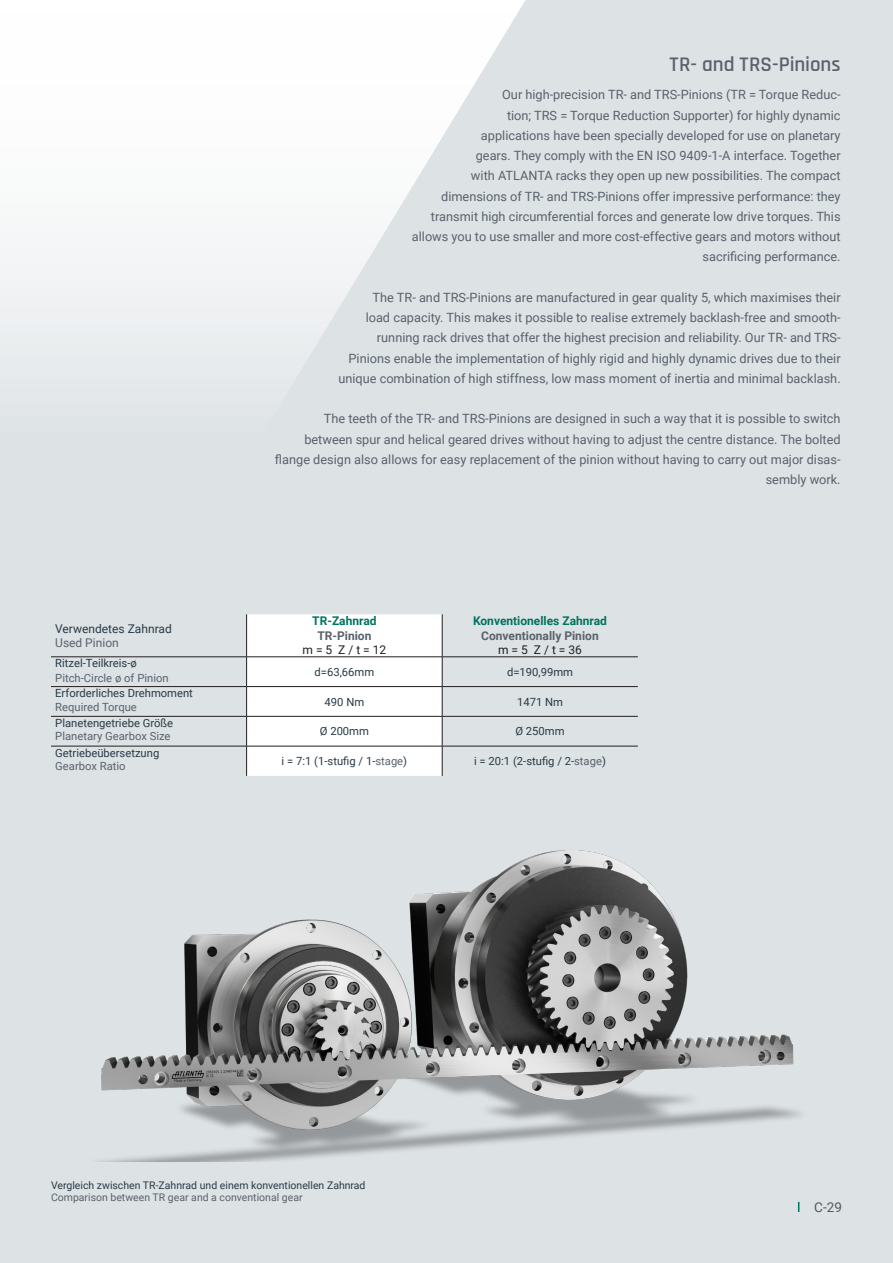
<style>
.page{position:relative;width:893px;height:1263px;background:#dde2e5}
.page>*{position:absolute;margin:0;border:0;box-sizing:border-box;transform-origin:0 0}
.t1{font:600 21px "Rajdhani";color:#59626c}
.t2{font:13.5px "Roboto";color:#57585a}
.t3{font:12.75px/20.2px "Roboto";color:#59626c;text-align:right}
.t4{font:700 12px "Roboto";color:#00735f}
.t5{font:700 12px "Roboto";color:#59626c}
.t6{font:12px "Roboto";color:#283b46}
.t7{font:12px "Roboto";color:#231f20}
.t8{font:12px "Roboto";color:#59626c}
.t9{font:11.25px "Roboto";color:#283b46}
.t10{font:11.25px "Roboto";color:#59626c}
.t11{font:10.5px "Roboto";color:#283b46}
.t12{font:10.5px "Roboto";color:#59626c}
.s1{color:#59626c}
</style>
<div class="page">
<svg style="left:0;top:0;width:525px;height:370px;fill:#f7f8f9"></svg>
<hr style="left:51px;top:656px;width:196px;height:1px;background:#231f20">
<hr style="left:442px;top:656px;width:196px;height:1px;background:#231f20">
<hr style="left:51px;top:686px;width:196px;height:1px;background:#231f20">
<hr style="left:442px;top:686px;width:196px;height:1px;background:#231f20">
<div style="left:246px;top:614px;width:197px;height:162px;background:#fff"></div>
<hr style="left:51px;top:716px;width:196px;height:1px;background:#231f20">
<hr style="left:247px;top:716px;width:195px;height:1px;background:#231f20">
<hr style="left:246px;top:716px;width:1px;height:30px;background:#231f20">
<hr style="left:442px;top:716px;width:196px;height:1px;background:#231f20">
<hr style="left:442px;top:716px;width:1px;height:30px;background:#231f20">
<hr style="left:51px;top:746px;width:196px;height:1px;background:#231f20">
<hr style="left:247px;top:746px;width:195px;height:1px;background:#231f20">
<hr style="left:246px;top:746px;width:1px;height:30px;background:#231f20">
<hr style="left:442px;top:746px;width:196px;height:1px;background:#231f20">
<hr style="left:442px;top:746px;width:1px;height:30px;background:#231f20">
<img style="left:101px;top:850px;width:700px;height:311px">
<p class="t6" style="left:55px;top:620px;width:118px">Verwendetes Zahnrad</p>
<p class="t8" style="left:55px;top:634px;width:65px">Used Pinion</p>
<p class="t9" style="left:55px;top:655px;width:83px">Ritzel-Teilkreis-ø</p>
<p class="t10" style="left:55px;top:670px;width:115px">Pitch-Circle ø of Pinion</p>
<p class="t9" style="left:55px;top:685px;width:139px">Erforderliches Drehmoment</p>
<p class="t10" style="left:55px;top:699px;width:83px">Required Torque</p>
<p class="t9" style="left:55px;top:715px;width:119px">Planetengetriebe Größe</p>
<p class="t10" style="left:55px;top:728px;width:117px">Planetary Gearbox Size</p>
<h1 class="t1" style="left:669px;top:51px;width:173px">TR- and TRS-Pinions</h1>
<p class="t3" style="left:412px;top:84px;width:430px">Our high-precision TR- and TRS-Pinions (TR = Torque Reduc-<br>tion; TRS = Torque Reduction Supporter) for highly dynamic<br>applications have been specially developed for use on planetary<br>gears. They comply with the EN ISO 9409-1-A interface. Together<br>with ATLANTA racks they open up new possibilities. The compact dimensions of TR- and TRS-Pinions offer impressive performance: they transmit high circumferential forces and generate low drive torques. This allows you to use smaller and more cost-effective gears and motors without sacrificing performance.</p>
<p class="t3" style="left:338px;top:287px;width:504px">The TR- and TRS-Pinions are manufactured in gear quality 5, which maximises their<br>load capacity. This makes it possible to realise extremely backlash-free and smooth&shy;running rack drives that offer the highest precision and reliability. Our TR- and TRS-Pinions enable the implementation of highly rigid and highly dynamic drives due to their unique combination of high stiffness, low mass moment of inertia and minimal backlash.</p>
<p class="t3" style="left:275px;top:408px;width:567px">The teeth of the TR- and TRS-Pinions are designed in such a way that it is possible to switch between spur and helical geared drives without having to adjust the centre distance. The bolted flange design also allows for easy replacement of the pinion without having to carry out major disas&shy;sembly work.</p>
<p class="t4" style="left:312px;top:613px;width:66px">TR-Zahnrad</p>
<p class="t5" style="left:317px;top:627px;width:56px">TR-Pinion</p>
<p class="t7" style="left:303px;top:641px;width:85px">m = 5 Z / t = 12</p>
<p class="t4" style="left:473px;top:613px;width:135px">Konventionelles Zahnrad</p>
<p class="t5" style="left:481px;top:627px;width:119px">Conventionally Pinion</p>
<p class="t7" style="left:498px;top:641px;width:85px">m = 5 Z / t = 36</p>
<p class="t9" style="left:315px;top:664px;width:61px">d=63,66mm</p>
<p class="t9" style="left:507px;top:664px;width:68px">d=190,99mm</p>
<p class="t9" style="left:325px;top:694px;width:41px">490 Nm</p>
<p class="t9" style="left:517px;top:694px;width:47px">1471 Nm</p>
<p class="t9" style="left:320px;top:723px;width:51px">Ø 200mm</p>
<p class="t9" style="left:515px;top:723px;width:51px">Ø 250mm</p>
<p class="t9" style="left:55px;top:745px;width:106px">Getriebeübersetzung</p>
<p class="t10" style="left:55px;top:758px;width:72px">Gearbox Ratio</p>
<p class="t9" style="left:282px;top:753px;width:127px">i = 7:1 (1-stufig / 1-<span class="s1">stage</span>)</p>
<p class="t9" style="left:474px;top:753px;width:133px">i = 20:1 (2-stufig / 2-<span class="s1">stage</span>)</p>
<p class="t11" style="left:51px;top:1177px;width:316px">Vergleich zwischen TR-Zahnrad und einem konventionellen Zahnrad</p>
<p class="t12" style="left:51px;top:1190px;width:253px">Comparison between TR gear and a conventional gear</p>
<p class="t2" style="left:814px;top:1197px;width:29px">C-29</p>
</div>
